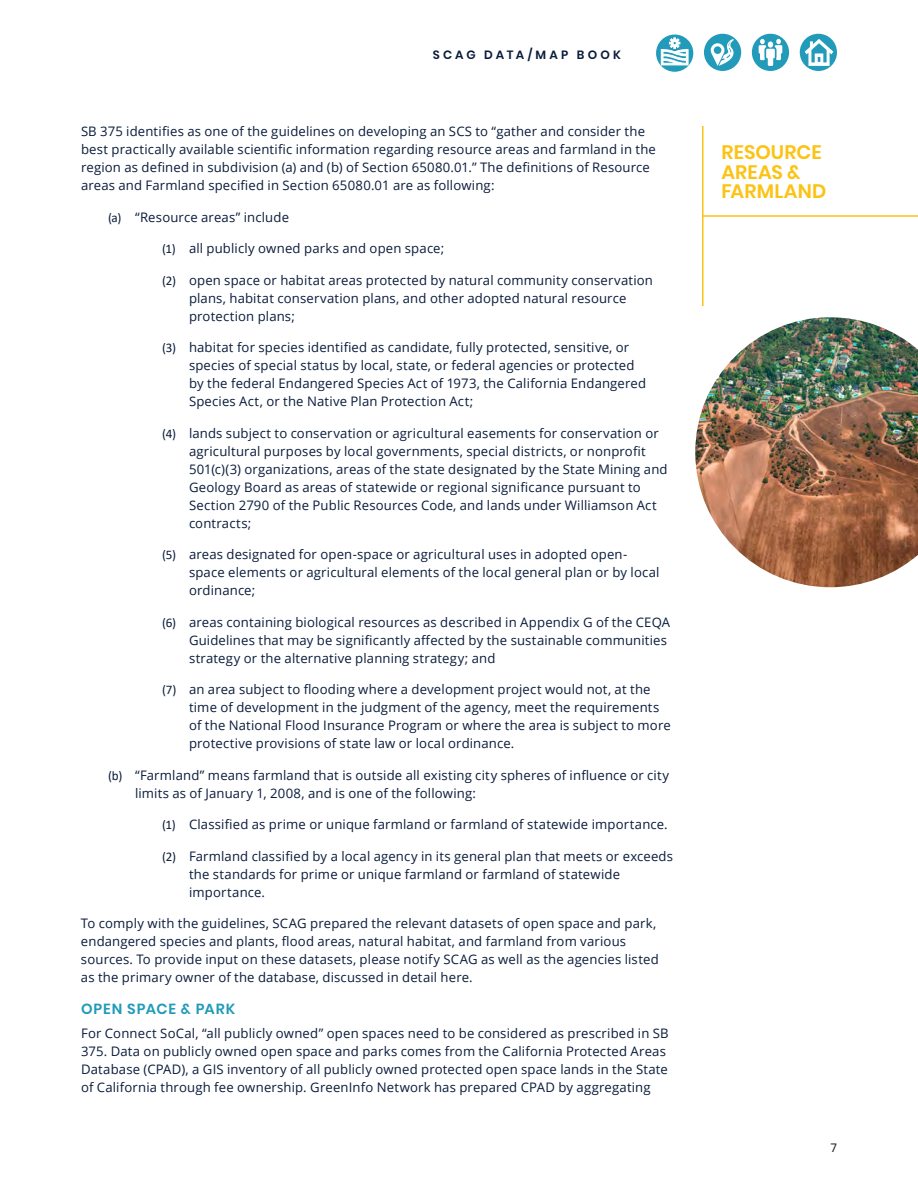
<style>
.page{position:relative;width:918px;height:1188px;background:#fff}
.page>*{position:absolute;margin:0;border:0;box-sizing:border-box;transform-origin:0 0}
.Chapter_Title{font:600 19.5px/19.5px "Poppins";letter-spacing:.005em;color:#fbc314}
.Heading__2{font:600 14.7px "Poppins";letter-spacing:.065em;color:#219bb9}
.t1{font:13.2px/18px "Open Sans";letter-spacing:.01em;color:#0a1c3b}
.t2{font:600 12px "Poppins";letter-spacing:.265em;color:#0a1c3b}
.t3{font:12px "Poppins";color:#231f20}
.s1{font-family:"Calibri"}
</style>
<div class="page">
<div style="left:752px;top:34px;width:37px;height:37px;background:#219bb9;border-radius:50%"></div>
<svg style="left:759px;top:39px;width:23px;height:27px"></svg>
<div style="left:800px;top:34px;width:37px;height:37px;background:#219bb9;border-radius:50%"></div>
<svg style="left:805px;top:39px;width:28px;height:27px"></svg>
<svg style="left:656px;top:35px;width:37px;height:37px"></svg>
<svg style="left:661px;top:38px;width:28px;height:27px"></svg>
<div style="left:704px;top:34px;width:37px;height:37px;background:#219bb9;border-radius:50%"></div>
<svg style="left:711px;top:39px;width:23px;height:27px"></svg>
<img style="left:695px;top:317px;width:223px;height:270px">
<hr style="left:702px;top:126px;width:2px;height:180px;background:#fbc314">
<hr style="left:703px;top:215px;width:215px;height:2px;background:#fbc314">
<p class="t2" style="left:433px;top:48px;width:190px">SCAG DATA/MAP BOOK</p>
<p class="t1" style="left:81px;top:122px;width:576px">SB 375 identifies as one of the guidelines on developing an SCS to “gather and consider the best practically available scientific information regarding resource areas and farmland in the region as defined in subdivision (a) and (b) of Section 65080.01.” The definitions of Resource areas and Farmland specified in Section 65080.01 are as following:</p>
<p class="t1" style="left:108px;top:207px;width:183px"><span class="s1">(a)</span> “Resource areas” include</p>
<p class="t1" style="left:162px;top:239px;width:284px"><span class="s1">(1)</span> all publicly owned parks and open space;</p>
<p class="t1" style="left:189px;top:270px;width:465px;text-indent:-27px"><span class="s1">(2)</span> open space or habitat areas protected by natural community conservation plans, habitat conservation plans, and other adopted natural resource protection plans;</p>
<p class="t1" style="left:189px;top:338px;width:459px;text-indent:-27px"><span class="s1">(3)</span> habitat for species identified as candidate, fully protected, sensitive, or species of special status by local, state, or federal agencies or protected by the federal Endangered Species Act of 1973, the California Endangered Species Act, or the Native Plan Protection Act;</p>
<p class="t1" style="left:189px;top:423px;width:480px;text-indent:-27px"><span class="s1">(4)</span> lands subject to conservation or agricultural easements for conservation or agricultural purposes by local governments, special districts, or nonprofit 501(c)(3) organizations, areas of the state designated by the State Mining and Geology Board as areas of statewide or regional significance pursuant to Section 2790 of the Public Resources Code, and lands under Williamson Act contracts;</p>
<p class="t1" style="left:189px;top:545px;width:472px;text-indent:-27px"><span class="s1">(5)</span> areas designated for open-space or agricultural uses in adopted open&shy;space elements or agricultural elements of the local general plan or by local ordinance;</p>
<p class="t1" style="left:189px;top:612px;width:483px;text-indent:-27px"><span class="s1">(6)</span> areas containing biological resources as described in Appendix G of the CEQA<br>Guidelines that may be significantly affected by the sustainable communities strategy or the alternative planning strategy; and</p>
<p class="t1" style="left:189px;top:680px;width:483px;text-indent:-27px"><span class="s1">(7)</span> an area subject to flooding where a development project would not, at the time of development in the judgment of the agency, meet the requirements of the National Flood Insurance Program or where the area is subject to more protective provisions of state law or local ordinance.</p>
<p class="t1" style="left:135px;top:765px;width:536px;text-indent:-27px"><span class="s1">(b)</span> “Farmland” means farmland that is outside all existing city spheres of influence or city limits as of January 1, 2008, and is one of the following:</p>
<p class="t1" style="left:162px;top:815px;width:507px"><span class="s1">(1)</span> Classified as prime or unique farmland or farmland of statewide importance.</p>
<p class="t1" style="left:189px;top:846px;width:486px;text-indent:-27px"><span class="s1">(2)</span> Farmland classified by a local agency in its general plan that meets or exceeds the standards for prime or unique farmland or farmland of statewide importance.</p>
<p class="t1" style="left:81px;top:914px;width:579px">To comply with the guidelines, SCAG prepared the relevant datasets of open space and park, endangered species and plants, flood areas, natural habitat, and farmland from various sources. To provide input on these datasets, please notify SCAG as well as the agencies listed as the primary owner of the database, discussed in detail here.</p>
<p class="Heading__2" style="left:81px;top:1000px;width:156px">OPEN SPACE &amp; PARK</p>
<p class="t1" style="left:81px;top:1024px;width:589px">For Connect SoCal, “all publicly owned” open spaces need to be considered as prescribed in SB 375. Data on publicly owned open space and parks comes from the California Protected Areas Database (CPAD), a GIS inventory of all publicly owned protected open space lands in the State of California through fee ownership. GreenInfo Network has prepared CPAD by aggregating</p>
<p class="Chapter_Title" style="left:721px;top:143px;width:106px">RESOURCE<br>AREAS &amp;<br>FARMLAND</p>
<p class="t3" style="left:831px;top:1141px;width:8px">7</p>
</div>
